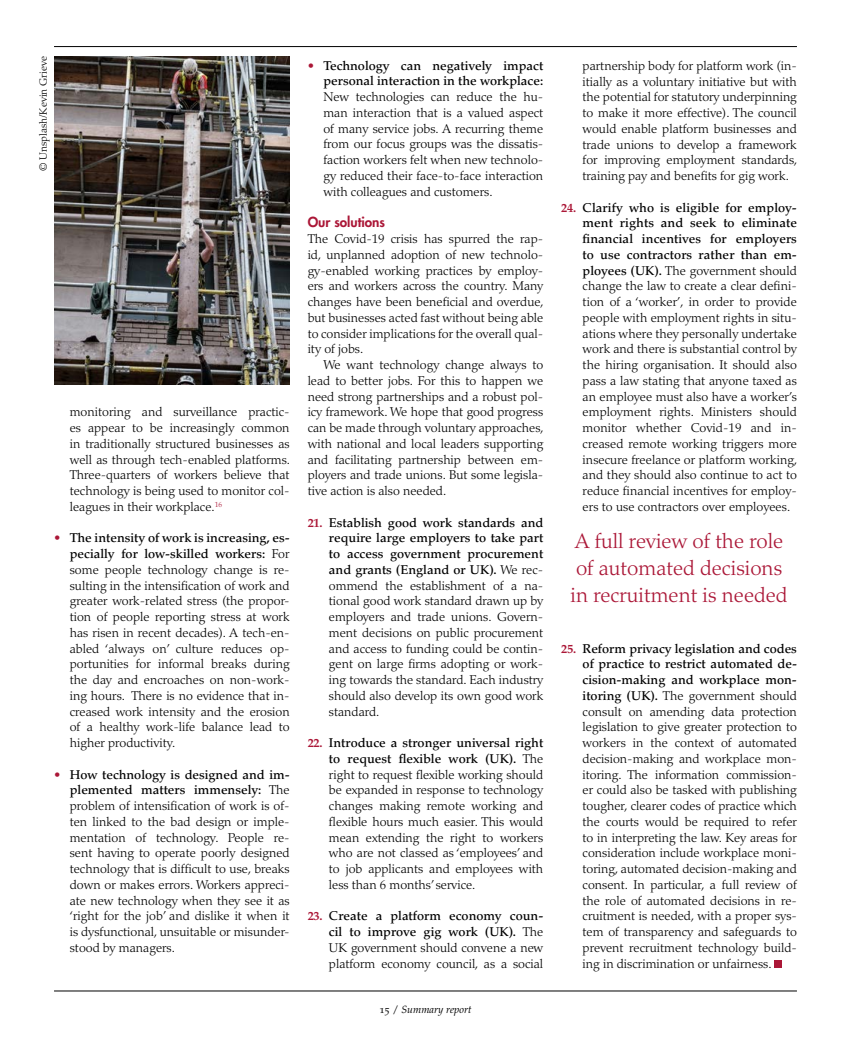
<style>
.page{position:relative;width:851px;height:1042px;background:#fff}
.page>*{position:absolute;margin:0;border:0;box-sizing:border-box;transform-origin:0 0}
.t1{font:300 21px/27px "Palatino LT Std";color:#ab1737}
.t2{font:800 13.5px "Futura Std";color:#ab1737}
.t3{font:300 12.75px/15.8px "Palatino LT Std";color:#000;text-align:justify}
.t4{font:500 12.75px/15.8px "Palatino LT Std";color:#000;text-align:right}
.t5{font:300 10.5px "Palatino LT Std";color:#000}
.t6{font:italic 10.5px "Palatino LT Std";color:#000}
.s1{color:#ab1737}
.s2{font-weight:500}
.s3{font-weight:300;color:#ab1737}
.s4{font-weight:700;font-size:12.3px;color:#ab1737}
.s5{font-style:normal}
</style>
<div class="page">
<hr style="left:54px;top:46px;width:742px;height:1px;background:#000">
<hr style="left:54px;top:990px;width:742px;height:1px;background:#000">
<div style="left:774px;top:960px;width:8px;height:7px;background:#ab1737"></div>
<img style="left:54px;top:56px;width:235px;height:329px">
<p class="t5" style="left:37px;top:171px;width:116px;rotate:-90deg">© Unsplash/Kevin Grieve</p>
<p class="t3" style="left:70px;top:404px;width:222px">monitoring and surveillance practic&shy;es appear to be increasingly common in traditionally structured businesses as well as through tech-enabled platforms.<br>Three-quarters of workers believe that technology is being used to monitor col&shy;leagues in their workplace.<sup>16</sup></p>
<p class="t3" style="left:70px;top:530px;width:221px;text-indent:-16px"><span class="s1">•</span> <span class="s2">The intensity of work is increasing, es&shy;pecially for low-skilled workers:</span> For some people technology change is re&shy;sulting in the intensification of work and greater work-related stress (the propor&shy;tion of people reporting stress at work has risen in recent decades). A tech-en&shy;abled ‘always on’ culture reduces op&shy;portunities for informal breaks during the day and encroaches on non-work&shy;ing hours. There is no evidence that in&shy;creased work intensity and the erosion of a healthy work-life balance lead to higher productivity.</p>
<p class="t3" style="left:70px;top:766px;width:221px;text-indent:-16px"><span class="s1">•</span> <span class="s2">How technology is designed and im&shy;plemented matters immensely:</span> The problem of intensification of work is of&shy;ten linked to the bad design or imple&shy;mentation of technology. People re&shy;sent having to operate poorly designed technology that is difficult to use, breaks down or makes errors. Workers appreci&shy;ate new technology when they see it as ‘right for the job’ and dislike it when it is dysfunctional, unsuitable or misunder&shy;stood by managers.</p>
<p class="t4" style="left:307px;top:58px;width:237px"><span class="s3">•</span> Technology can negatively impact personal interaction in the workplace:</p>
<p class="t3" style="left:323px;top:89px;width:221px">New technologies can reduce the hu&shy;man interaction that is a valued aspect of many service jobs. A recurring theme from our focus groups was the dissatis&shy;faction workers felt when new technolo&shy;gy reduced their face-to-face interaction with colleagues and customers.</p>
<p class="t2" style="left:307px;top:214px;width:79px">Our solutions</p>
<p class="t3" style="left:307px;top:231px;width:237px">The Covid-19 crisis has spurred the rap&shy;id, unplanned adoption of new technolo&shy;gy-enabled working practices by employ&shy;ers and workers across the country. Many changes have been beneficial and overdue, but businesses acted fast without being able to consider implications for the overall qual&shy;ity of jobs.</p>
<p class="t3" style="left:307px;top:357px;width:237px;text-indent:16px">We want technology change always to lead to better jobs. For this to happen we need strong partnerships and a robust pol&shy;icy framework. We hope that good progress can be made through voluntary approaches, with national and local leaders supporting and facilitating partnership between em&shy;ployers and trade unions. But some legisla&shy;tive action is also needed.</p>
<p class="t3" style="left:329px;top:515px;width:216px;text-indent:-21px"><span class="s4">21.</span> <span class="s2">Establish good work standards and require large employers to take part to access government procurement and grants (England or UK).</span> We rec&shy;ommend the establishment of a na&shy;tional good work standard drawn up by employers and trade unions. Govern&shy;ment decisions on public procurement and access to funding could be contin&shy;gent on large firms adopting or work&shy;ing towards the standard. Each industry should also develop its own good work standard.</p>
<p class="t3" style="left:329px;top:735px;width:216px;text-indent:-21px"><span class="s4">22.</span> <span class="s2">Introduce a stronger universal right to request flexible work (UK).</span> The right to request flexible working should be expanded in response to technology changes making remote working and flexible hours much easier. This would mean extending the right to workers who are not classed as ‘employees’ and to job applicants and employees with less than 6 months’ service.</p>
<p class="t3" style="left:329px;top:908px;width:216px;text-indent:-21px"><span class="s4">23.</span> <span class="s2">Create a platform economy coun&shy;cil to improve gig work (UK).</span> The UK government should convene a new platform economy council, as a social</p>
<p class="t6" style="left:379px;top:1004px;width:94px"><span class="s5">15 /</span> Summary report</p>
<p class="t3" style="left:582px;top:58px;width:216px">partnership body for platform work (in&shy;itially as a voluntary initiative but with the potential for statutory underpinning to make it more effective). The council would enable platform businesses and trade unions to develop a framework for improving employment standards, training pay and benefits for gig work.</p>
<p class="t3" style="left:582px;top:200px;width:216px;text-indent:-21px"><span class="s4">24.</span> <span class="s2">Clarify who is eligible for employ&shy;ment rights and seek to eliminate financial incentives for employers to use contractors rather than em&shy;ployees (UK).</span> The government should change the law to create a clear defini&shy;tion of a ‘worker’, in order to provide people with employment rights in situ&shy;ations where they personally undertake work and there is substantial control by the hiring organisation. It should also pass a law stating that anyone taxed as an employee must also have a worker’s employment rights. Ministers should monitor whether Covid-19 and in&shy;creased remote working triggers more insecure freelance or platform working, and they should also continue to act to reduce financial incentives for employ&shy;ers to use contractors over employees.</p>
<h1 class="t1" style="left:570px;top:528px;width:218px">A full review of the role of automated decisions in recruitment is needed</h1>
<p class="t3" style="left:582px;top:641px;width:216px;text-indent:-21px"><span class="s4">25.</span> <span class="s2">Reform privacy legislation and codes of practice to restrict automated de&shy;cision-making and workplace mon&shy;itoring (UK).</span> The government should consult on amending data protection legislation to give greater protection to workers in the context of automated decision-making and workplace mon&shy;itoring. The information commission&shy;er could also be tasked with publishing tougher, clearer codes of practice which the courts would be required to refer to in interpreting the law. Key areas for consideration include workplace moni&shy;toring, automated decision-making and consent. In particular, a full review of the role of automated decisions in re&shy;cruitment is needed, with a proper sys&shy;tem of transparency and safeguards to prevent recruitment technology build&shy;ing in discrimination or unfairness.</p>
</div>
